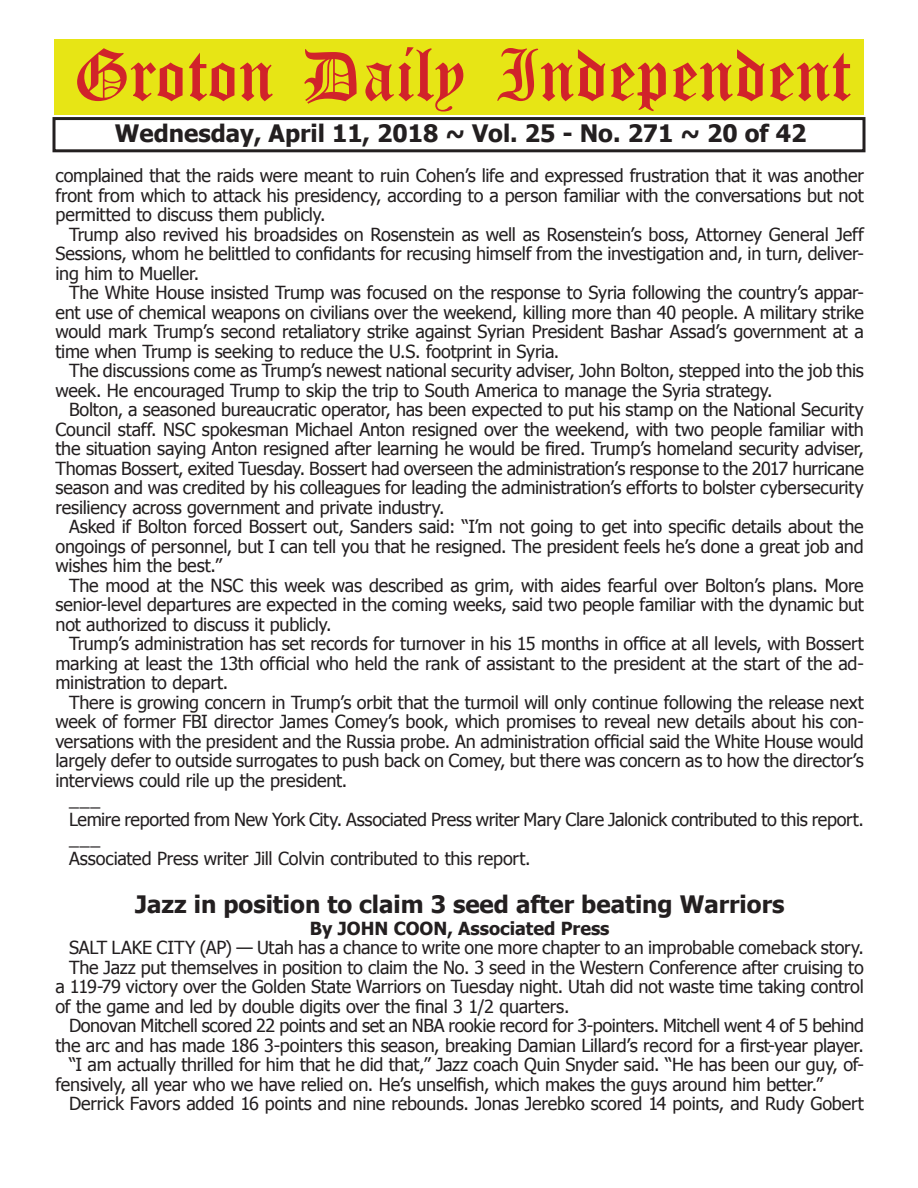
<style>
.page{position:relative;width:918px;height:1188px;background:#fff}
.page>*{position:absolute;margin:0;border:0;box-sizing:border-box;transform-origin:0 0}
.t1{font:54px "Old English Five";color:#d1232a}
.t2{font:700 24px "Tahoma";color:#231f20}
.t3{font:18px/19.5px "Tahoma";letter-spacing:-.015em;color:#231f20;text-align:justify}
.t4{font:700 18px "Tahoma";color:#231f20}
</style>
<div class="page">
<div style="left:52px;top:117px;width:814px;height:35px;border:3px solid #231f20"></div>
<div style="left:54px;top:40px;width:810px;height:75px;background:#e7e515"></div>
<h1 class="t1" style="left:73px;top:50px;width:779px">Groton Daily Independent</h1>
<h2 class="t2" style="left:115px;top:116px;width:693px">Wednesday, April 11, 2018 ~ Vol. 25 - No. 271 ~ 20 of 42</h2>
<p class="t3" style="left:56px;top:165px;width:810px">complained that the raids were meant to ruin Cohen’s life and expressed frustration that it was another front from which to attack his presidency, according to a person familiar with the conversations but not permitted to discuss them publicly.</p>
<p class="t3" style="left:56px;top:224px;width:810px;text-indent:14px">Trump also revived his broadsides on Rosenstein as well as Rosenstein’s boss, Attorney General Jeff Sessions, whom he belittled to confidants for recusing himself from the investigation and, in turn, deliver&shy;ing him to Mueller.</p>
<p class="t3" style="left:56px;top:282px;width:810px;text-indent:14px">The White House insisted Trump was focused on the response to Syria following the country’s appar&shy;ent use of chemical weapons on civilians over the weekend, killing more than 40 people. A military strike would mark Trump’s second retaliatory strike against Syrian President Bashar Assad’s government at a time when Trump is seeking to reduce the U.S. footprint in Syria.</p>
<p class="t3" style="left:56px;top:360px;width:810px;text-indent:14px">The discussions come as Trump’s newest national security adviser, John Bolton, stepped into the job this week. He encouraged Trump to skip the trip to South America to manage the Syria strategy.</p>
<p class="t3" style="left:56px;top:399px;width:810px;text-indent:14px">Bolton, a seasoned bureaucratic operator, has been expected to put his stamp on the National Security Council staff. NSC spokesman Michael Anton resigned over the weekend, with two people familiar with the situation saying Anton resigned after learning he would be fired. Trump’s homeland security adviser, Thomas Bossert, exited Tuesday. Bossert had overseen the administration’s response to the 2017 hurricane season and was credited by his colleagues for leading the administration’s efforts to bolster cybersecurity resiliency across government and private industry.</p>
<p class="t3" style="left:56px;top:516px;width:810px;text-indent:14px">Asked if Bolton forced Bossert out, Sanders said: “I’m not going to get into specific details about the ongoings of personnel, but I can tell you that he resigned. The president feels he’s done a great job and wishes him the best.”</p>
<p class="t3" style="left:56px;top:575px;width:810px;text-indent:14px">The mood at the NSC this week was described as grim, with aides fearful over Bolton’s plans. More senior-level departures are expected in the coming weeks, said two people familiar with the dynamic but not authorized to discuss it publicly.</p>
<p class="t3" style="left:56px;top:633px;width:810px;text-indent:14px">Trump’s administration has set records for turnover in his 15 months in office at all levels, with Bossert marking at least the 13th official who held the rank of assistant to the president at the start of the ad&shy;ministration to depart.</p>
<p class="t3" style="left:69px;top:691px;width:796px">There is growing concern in Trump’s orbit that the turmoil will only continue following the release next</p>
<p class="t3" style="left:56px;top:711px;width:810px">week of former FBI director James Comey’s book, which promises to reveal new details about his con-</p>
<p class="t3" style="left:56px;top:730px;width:810px">versations with the president and the Russia probe. An administration official said the White House would</p>
<p class="t3" style="left:56px;top:750px;width:810px">largely defer to outside surrogates to push back on Comey, but there was concern as to how the director’s</p>
<p class="t3" style="left:56px;top:769px;width:293px">interviews could rile up the president.</p>
<p class="t3" style="left:69px;top:789px;width:33px">___</p>
<p class="t3" style="left:69px;top:808px;width:796px">Lemire reported from New York City. Associated Press writer Mary Clare Jalonick contributed to this report.</p>
<p class="t3" style="left:69px;top:828px;width:33px">___</p>
<p class="t3" style="left:69px;top:847px;width:463px">Associated Press writer Jill Colvin contributed to this report.</p>
<h2 class="t2" style="left:135px;top:887px;width:651px">Jazz in position to claim 3 seed after beating Warriors</h2>
<p class="t4" style="left:310px;top:915px;width:301px">By JOHN COON, Associated Press</p>
<p class="t3" style="left:69px;top:937px;width:796px">SALT LAKE CITY (AP) — Utah has a chance to write one more chapter to an improbable comeback story.</p>
<p class="t3" style="left:69px;top:957px;width:796px">The Jazz put themselves in position to claim the No. 3 seed in the Western Conference after cruising to</p>
<p class="t3" style="left:56px;top:976px;width:810px">a 119-79 victory over the Golden State Warriors on Tuesday night. Utah did not waste time taking control</p>
<p class="t3" style="left:56px;top:996px;width:515px">of the game and led by double digits over the final 3 1/2 quarters.</p>
<p class="t3" style="left:69px;top:1015px;width:796px">Donovan Mitchell scored 22 points and set an NBA rookie record for 3-pointers. Mitchell went 4 of 5 behind</p>
<p class="t3" style="left:56px;top:1034px;width:810px">the arc and has made 186 3-pointers this season, breaking Damian Lillard’s record for a first-year player.</p>
<p class="t3" style="left:69px;top:1054px;width:796px">“I am actually thrilled for him that he did that,” Jazz coach Quin Snyder said. “He has been our guy, of-</p>
<p class="t3" style="left:56px;top:1073px;width:769px">fensively, all year who we have relied on. He’s unselfish, which makes the guys around him better.”</p>
<p class="t3" style="left:69px;top:1093px;width:796px">Derrick Favors added 16 points and nine rebounds. Jonas Jerebko scored 14 points, and Rudy Gobert</p>
</div>
